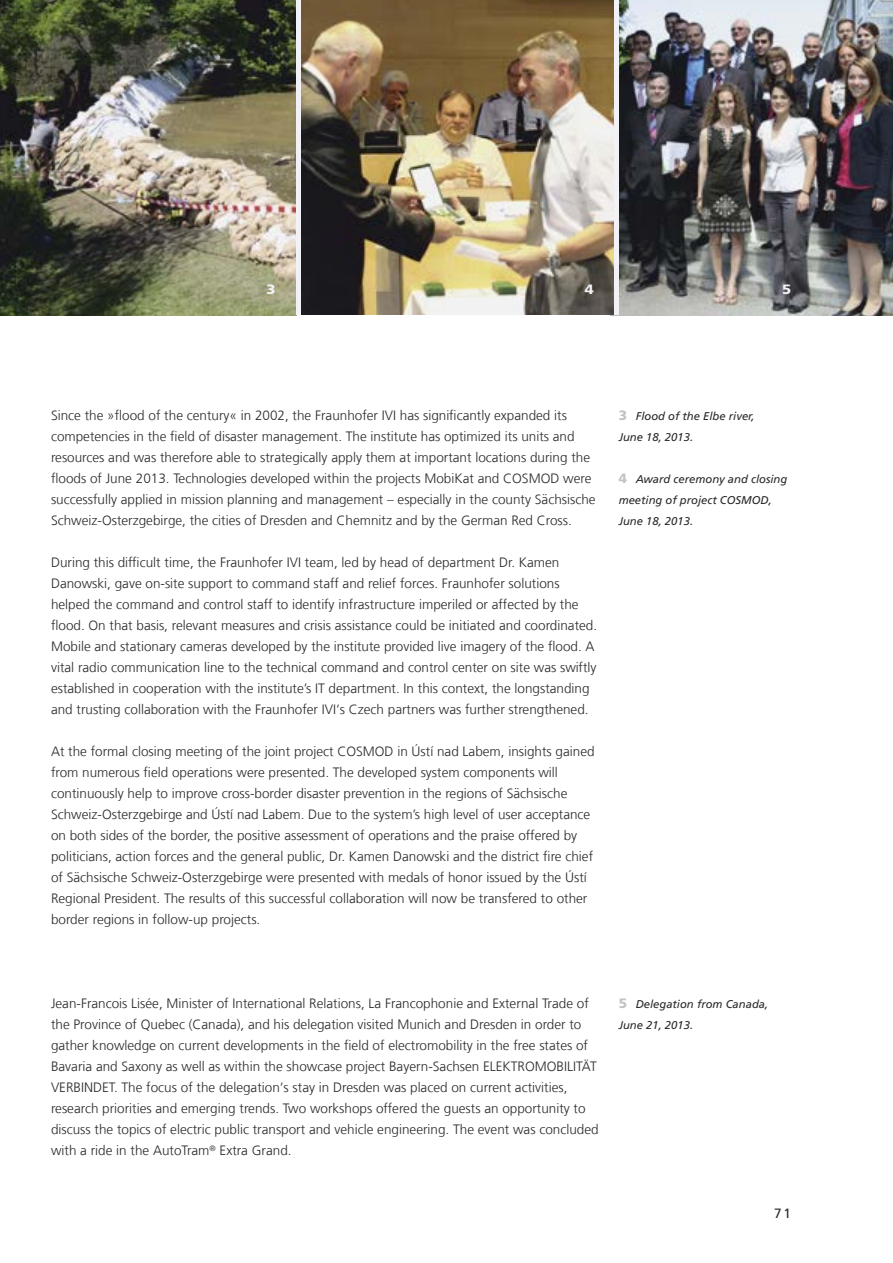
<style>
.page{position:relative;width:893px;height:1263px;background:#fff}
.page>*{position:absolute;margin:0;border:0;box-sizing:border-box;transform-origin:0 0}
.t1{font:300 13.5px/21px "Frutiger LT Com";color:#292929}
.t2{font:900 13.5px "Frutiger LT Com";color:#f2f2f6;scale:1.1 1}
.t3{font:13.5px "Frutiger LT Com";color:#292929}
.t4{font:italic 11.25px/21px "Frutiger LT Com";color:#292929}
.s1{font-weight:900;font-style:normal;font-size:13.5px;color:#c1c2c5}
</style>
<div class="page">
<img style="left:0;top:0;width:296px;height:315px">
<img style="left:619px;top:0;width:274px;height:315px">
<img style="left:300px;top:0;width:314px;height:315px">
<div style="left:614px;top:0;width:5px;height:315px;background:#f2f2f6"></div>
<hr style="left:296px;top:0;width:4px;height:315px;background:#f2f2f6">
<p class="t2" style="left:266px;top:281px;width:10px">3</p>
<p class="t2" style="left:585px;top:281px;width:10px">4</p>
<p class="t2" style="left:782px;top:281px;width:10px">5</p>
<p class="t1" style="left:51px;top:405px;width:546px">Since the »flood of the century« in 2002, the Fraunhofer IVI has significantly expanded its competencies in the field of disaster management. The institute has optimized its units and resources and was therefore able to strategically apply them at important locations during the floods of June 2013. Technologies developed within the projects MobiKat and COSMOD were successfully applied in mission planning and management – especially in the county Sächsische Schweiz-Osterzgebirge, the cities of Dresden and Chemnitz and by the German Red Cross.</p>
<p class="t1" style="left:51px;top:552px;width:548px">During this difficult time, the Fraunhofer IVI team, led by head of department Dr. Kamen Danowski, gave on-site support to command staff and relief forces. Fraunhofer solutions helped the command and control staff to identify infrastructure imperiled or affected by the flood. On that basis, relevant measures and crisis assistance could be initiated and coordinated.<br>Mobile and stationary cameras developed by the institute provided live imagery of the flood. A vital radio communication line to the technical command and control center on site was swiftly established in cooperation with the institute’s IT department. In this context, the longstanding and trusting collaboration with the Fraunhofer IVI‘s Czech partners was further strengthened.</p>
<p class="t1" style="left:51px;top:741px;width:545px">At the formal closing meeting of the joint project COSMOD in Ústí nad Labem, insights gained from numerous field operations were presented. The developed system components will continuously help to improve cross-border disaster prevention in the regions of Sächsische Schweiz-Osterzgebirge and Ústí nad Labem. Due to the system’s high level of user acceptance on both sides of the border, the positive assessment of operations and the praise offered by politicians, action forces and the general public, Dr. Kamen Danowski and the district fire chief of Sächsische Schweiz-Osterzgebirge were presented with medals of honor issued by the Ústí Regional President. The results of this successful collaboration will now be transfered to other border regions in follow-up projects.</p>
<p class="t4" style="left:619px;top:406px;width:138px"><span class="s1">3</span> Flood of the Elbe river,<br>June 18, 2013.</p>
<p class="t4" style="left:619px;top:469px;width:170px"><span class="s1">4</span> Award ceremony and closing meeting of project COSMOD,<br>June 18, 2013.</p>
<p class="t1" style="left:51px;top:993px;width:549px">Jean-Francois Lisée, Minister of International Relations, La Francophonie and External Trade of the Province of Quebec (Canada), and his delegation visited Munich and Dresden in order to gather knowledge on current developments in the field of electromobility in the free states of Bavaria and Saxony as well as within the showcase project Bayern-Sachsen ELEKTROMOBILITÄT VERBINDET. The focus of the delegation‘s stay in Dresden was placed on current activities, research priorities and emerging trends. Two workshops offered the guests an opportunity to discuss the topics of electric public transport and vehicle engineering. The event was concluded with a ride in the AutoTram<sup>®</sup> Extra Grand.</p>
<p class="t4" style="left:619px;top:994px;width:151px"><span class="s1">5</span> Delegation from Canada,<br>June 21, 2013.</p>
<p class="t3" style="left:774px;top:1205px;width:18px">71</p>
</div>
